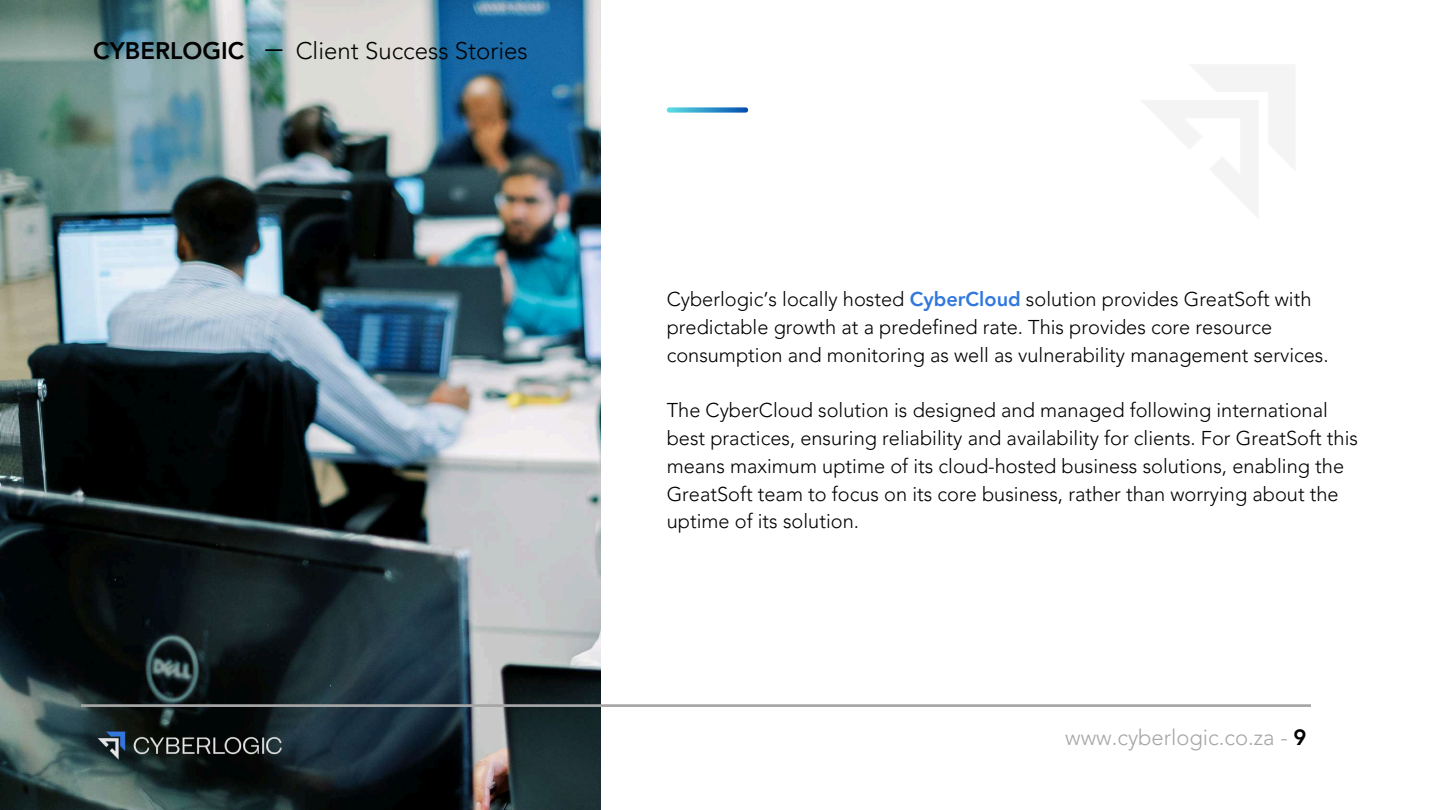
<style>
.page{position:relative;width:1440px;height:810px;background:#fff}
.page>*{position:absolute;margin:0;border:0;box-sizing:border-box;transform-origin:0 0}
.t1{font:300 24px "Avenir LT Pro";color:#000}
.t2{font:800 24px "Avenir LT Pro";color:#000}
.t3{font:24px "Avenir LT Pro";color:#000}
.t4{font:300 22px "Avenir LT Pro";color:#a6a6a6}
.t5{font:300 20px/27.8px "Avenir LT Pro";color:#000}
.s1{font-weight:800;color:#3078de}
.s2{font-weight:800;color:#000}
</style>
<div class="page">
<img style="left:0;top:0;width:600px;height:809px">
<img style="left:93px;top:727px;width:192px;height:36px">
<svg style="left:81px;top:702px;width:1230px;height:5px"></svg>
<svg style="left:667px;top:107px;width:81px;height:6px"></svg>
<p class="t2" style="left:93px;top:40px;width:153px">CYBERLOGIC</p>
<p class="t1" style="left:296px;top:40px;width:234px">Client Success Stories</p>
<p class="t3" style="left:284px;top:47px;width:8px;rotate:90deg">I</p>
<p class="t5" style="left:667px;top:287px;width:663px">Cyberlogic’s locally hosted <span class="s1">CyberCloud</span> solution provides GreatSoft with predictable growth at a predefined rate. This provides core resource consumption and monitoring as well as vulnerability management services.</p>
<p class="t5" style="left:667px;top:398px;width:693px">The CyberCloud solution is designed and managed following international best practices, ensuring reliability and availability for clients. For GreatSoft this means maximum uptime of its cloud-hosted business solutions, enabling the GreatSoft team to focus on its core business, rather than worrying about the uptime of its solution.</p>
<p class="t4" style="left:1065px;top:728px;width:243px">www.cyberlogic.co.za - <span class="s2">9</span></p>
</div>
